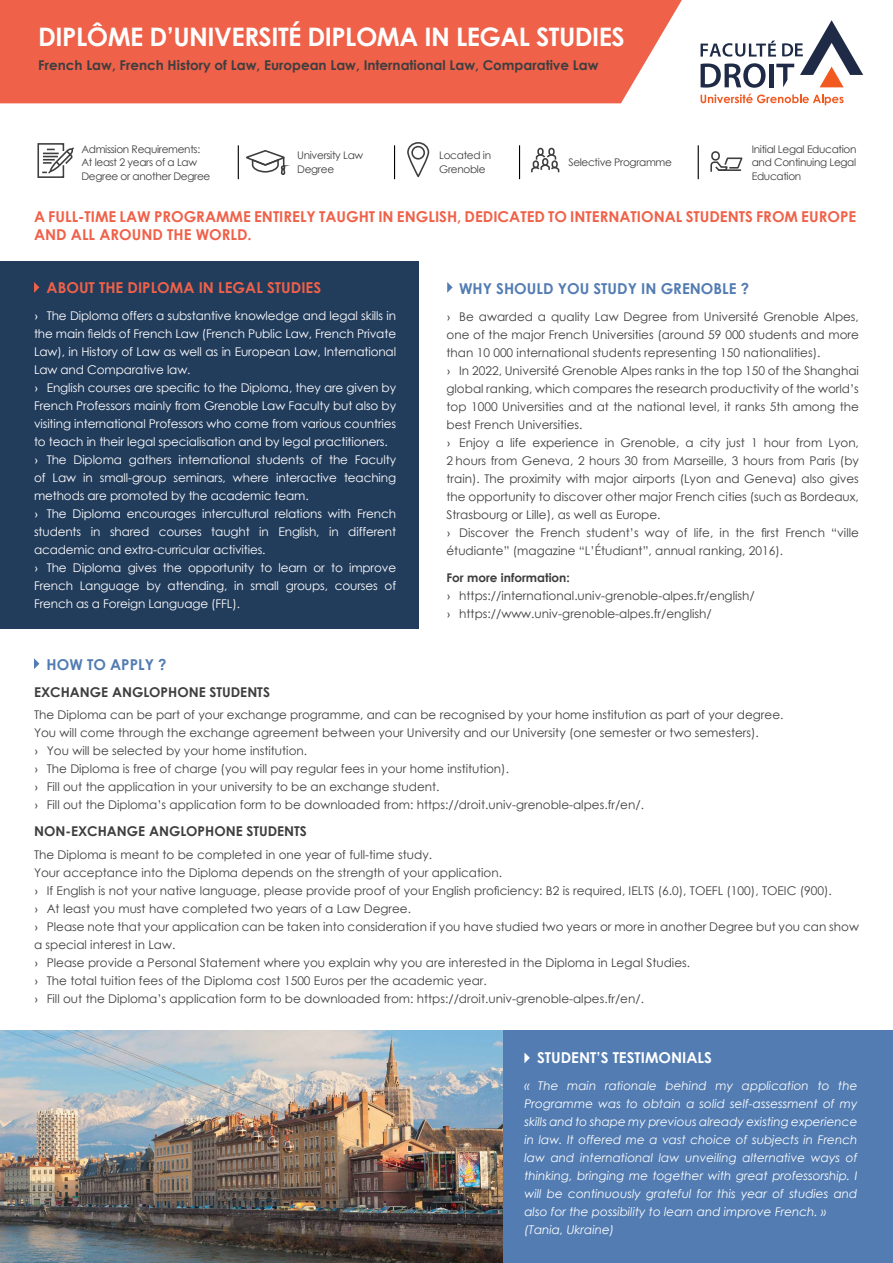
<style>
.page{position:relative;width:893px;height:1263px;background:#fff}
.page>*{position:absolute;margin:0;border:0;box-sizing:border-box;transform-origin:0 0}
.t1{font:700 25.5px "Century Gothic";letter-spacing:-.02em;color:#fff}
.t2{font:700 15px/18px "Century Gothic";color:#ef6149}
.t3{font:700 15px "Century Gothic";color:#527cb2}
.t4{font:700 15px "Century Gothic";color:#fff}
.t5{font:700 13.5px "Century Gothic";color:#3e3e3f}
.t6{font:12px/18px "Century Gothic";color:#3e3e3f;text-align:justify}
.t7{font:12px/18px "Century Gothic";letter-spacing:-.01em;color:#fff;text-align:justify}
.t8{font:italic 12px/18px "Century Gothic";color:#fff;text-align:justify}
.t9{font:700 12px "Century Gothic";color:#3e3e3f}
.t10{font:10.5px/13.5px "Century Gothic";letter-spacing:-.03em;color:#3e3e3f}
.s1{font-family:"Calibri"}
</style>
<div class="page">
<div style="left:0;top:0;width:682px;height:103px;background:#ef6149"></div>
<div style="left:0;top:262px;width:418px;height:367px;background:#223c5c"></div>
<svg style="left:37px;top:143px;width:37px;height:35px"></svg>
<div style="left:537px;top:148px;width:7px;height:8px;border:2px solid #3e3e3f;border-radius:3px"></div>
<div style="left:548px;top:148px;width:7px;height:8px;border:2px solid #3e3e3f;border-radius:3px"></div>
<svg style="left:531px;top:153px;width:29px;height:20px"></svg>
<div style="left:533px;top:160px;width:6px;height:8px;border:2px solid #3e3e3f;border-radius:3px"></div>
<svg style="left:246px;top:150px;width:40px;height:25px"></svg>
<div style="left:711px;top:151px;width:9px;height:10px;border:2px solid #3e3e3f;border-radius:3px"></div>
<svg style="left:710px;top:157px;width:33px;height:15px"></svg>
<div style="left:407px;top:142px;width:22px;height:35px;border:2px solid #3e3e3f;border-radius:10px"></div>
<div style="left:411px;top:146px;width:14px;height:14px;border:2px solid #3e3e3f;border-radius:50%"></div>
<hr style="left:238px;top:145px;width:1px;height:34px;background:#000">
<hr style="left:394px;top:145px;width:1px;height:34px;background:#000">
<hr style="left:519px;top:145px;width:1px;height:34px;background:#000">
<hr style="left:698px;top:145px;width:1px;height:34px;background:#000">
<div style="left:502px;top:1030px;width:391px;height:233px;background:#527cb2"></div>
<svg style="left:34px;top:658px;width:5px;height:11px"></svg>
<svg style="left:34px;top:282px;width:5px;height:11px"></svg>
<svg style="left:447px;top:282px;width:6px;height:11px"></svg>
<img style="left:0;top:1030px;width:502px;height:233px">
<svg style="left:524px;top:1052px;width:6px;height:11px"></svg>
<svg style="left:701px;top:94px;width:143px;height:11px"></svg>
<svg style="left:701px;top:20px;width:162px;height:68px"></svg>
<p class="t1" style="left:38px;top:17px;width:588px">DIPLÔME D’UNIVERSITÉ DIPLOMA IN LEGAL STUDIES</p>
<p class="t5" style="left:38px;top:55px;width:562px">French Law, French History of Law, European Law, International Law, Comparative Law</p>
<p class="t10" style="left:81px;top:142px;width:120px">Admission Requirements:</p>
<p class="t10" style="left:81px;top:155px;width:130px">At least 2 years of a Law<br>Degree or another Degree</p>
<p class="t10" style="left:568px;top:155px;width:105px">Selective Programme</p>
<p class="t10" style="left:297px;top:149px;width:68px">University Law<br>Degree</p>
<p class="t10" style="left:439px;top:149px;width:53px">Located in<br>Grenoble</p>
<p class="t10" style="left:752px;top:142px;width:106px;text-align:justify">Initial Legal Education and Continuing Legal Education</p>
<p class="t2" style="left:34px;top:207px;width:824px">A FULL-TIME LAW PROGRAMME ENTIRELY TAUGHT IN ENGLISH, DEDICATED TO INTERNATIONAL STUDENTS FROM EUROPE<br>AND ALL AROUND THE WORLD.</p>
<p class="t2" style="left:47px;top:278px;width:276px">ABOUT THE DIPLOMA IN LEGAL STUDIES</p>
<p class="t7" style="left:34px;top:307px;width:364px"><span class="s1">›</span> The Diploma offers a substantive knowledge and legal skills in the main fields of French Law (French Public Law, French Private Law), in History of Law as well as in European Law, International Law and Comparative law.</p>
<p class="t7" style="left:34px;top:379px;width:364px"><span class="s1">›</span> English courses are specific to the Diploma, they are given by French Professors mainly from Grenoble Law Faculty but also by visiting international Professors who come from various countries to teach in their legal specialisation and by legal practitioners.</p>
<p class="t7" style="left:34px;top:451px;width:364px"><span class="s1">›</span> The Diploma gathers international students of the Faculty of Law in small-group seminars, where interactive teaching methods are promoted by the academic team.</p>
<p class="t7" style="left:34px;top:505px;width:364px"><span class="s1">›</span> The Diploma encourages intercultural relations with French students in shared courses taught in English, in different academic and extra-curricular activities.</p>
<p class="t7" style="left:34px;top:559px;width:364px"><span class="s1">›</span> The Diploma gives the opportunity to learn or to improve French Language by attending, in small groups, courses of French as a Foreign Language (FFL).</p>
<p class="t3" style="left:459px;top:277px;width:292px">WHY SHOULD YOU STUDY IN GRENOBLE ?</p>
<p class="t6" style="left:446px;top:308px;width:414px"><span class="s1">›</span> Be awarded a quality Law Degree from Université Grenoble Alpes, one of the major French Universities (around 59 000 students and more than 10 000 international students representing 150 nationalities).</p>
<p class="t6" style="left:446px;top:362px;width:414px"><span class="s1">›</span> In 2022, Université Grenoble Alpes ranks in the top 150 of the Shanghai global ranking, which compares the research productivity of the world’s top 1000 Universities and at the national level, it ranks 5th among the best French Universities.</p>
<p class="t6" style="left:446px;top:434px;width:414px"><span class="s1">›</span> Enjoy a life experience in Grenoble, a city just 1 hour from Lyon, 2 hours from Geneva, 2 hours 30 from Marseille, 3 hours from Paris (by train). The proximity with major airports (Lyon and Geneva) also gives the opportunity to discover other major French cities (such as Bordeaux, Strasbourg or Lille), as well as Europe.</p>
<p class="t6" style="left:446px;top:524px;width:414px"><span class="s1">›</span> Discover the French student’s way of life, in the first French “ville étudiante” (magazine “L’Étudiant”, annual ranking, 2016).</p>
<p class="t9" style="left:446px;top:569px;width:125px">For more information:</p>
<p class="t6" style="left:446px;top:587px;width:310px"><span class="s1">›</span> https://international.univ-grenoble-alpes.fr/english/</p>
<p class="t6" style="left:446px;top:605px;width:267px"><span class="s1">›</span> https://www.univ-grenoble-alpes.fr/english/</p>
<p class="t3" style="left:47px;top:653px;width:121px">HOW TO APPLY ?</p>
<p class="t5" style="left:34px;top:681px;width:237px">EXCHANGE ANGLOPHONE STUDENTS</p>
<p class="t6" style="left:34px;top:705px;width:751px">The Diploma can be part of your exchange programme, and can be recognised by your home institution as part of your degree.</p>
<p class="t6" style="left:34px;top:723px;width:726px">You will come through the exchange agreement between your University and our University (one semester or two semesters).</p>
<p class="t6" style="left:34px;top:741px;width:275px"><span class="s1">›</span> You will be selected by your home institution.</p>
<p class="t6" style="left:34px;top:759px;width:476px"><span class="s1">›</span> The Diploma is free of charge (you will pay regular fees in your home institution).</p>
<p class="t6" style="left:34px;top:777px;width:407px"><span class="s1">›</span> Fill out the application in your university to be an exchange student.</p>
<p class="t6" style="left:34px;top:795px;width:611px"><span class="s1">›</span> Fill out the Diploma’s application form to be downloaded from: https://droit.univ-grenoble-alpes.fr/en/.</p>
<p class="t5" style="left:34px;top:821px;width:274px">NON-EXCHANGE ANGLOPHONE STUDENTS</p>
<p class="t6" style="left:34px;top:845px;width:400px">The Diploma is meant to be completed in one year of full-time study.</p>
<p class="t6" style="left:34px;top:863px;width:469px">Your acceptance into the Diploma depends on the strength of your application.</p>
<p class="t6" style="left:34px;top:881px;width:799px"><span class="s1">›</span> If English is not your native language, please provide proof of your English proficiency: B2 is required, IELTS (6.0), TOEFL (100), TOEIC (900).</p>
<p class="t6" style="left:34px;top:899px;width:379px"><span class="s1">›</span> At least you must have completed two years of a Law Degree.</p>
<p class="t6" style="left:34px;top:917px;width:826px"><span class="s1">›</span> Please note that your application can be taken into consideration if you have studied two years or more in another Degree but you can show a special interest in Law.</p>
<p class="t6" style="left:34px;top:953px;width:658px"><span class="s1">›</span> Please provide a Personal Statement where you explain why you are interested in the Diploma in Legal Studies.</p>
<p class="t6" style="left:34px;top:971px;width:454px"><span class="s1">›</span> The total tuition fees of the Diploma cost 1500 Euros per the academic year.</p>
<p class="t6" style="left:34px;top:989px;width:611px"><span class="s1">›</span> Fill out the Diploma’s application form to be downloaded from: https://droit.univ-grenoble-alpes.fr/en/.</p>
<p class="t4" style="left:537px;top:1046px;width:176px">STUDENT’S TESTIMONIALS</p>
<p class="t8" style="left:524px;top:1076px;width:335px">« The main rationale behind my application to the Programme was to obtain a solid self-assessment of my skills and to shape my previous already existing experience in law. It offered me a vast choice of subjects in French law and international law unveiling alternative ways of thinking, bringing me together with great professorship. I will be continuously grateful for this year of studies and also for the possibility to learn and improve French. »</p>
<p class="t8" style="left:524px;top:1220px;width:91px">(Tania, Ukraine)</p>
</div>
